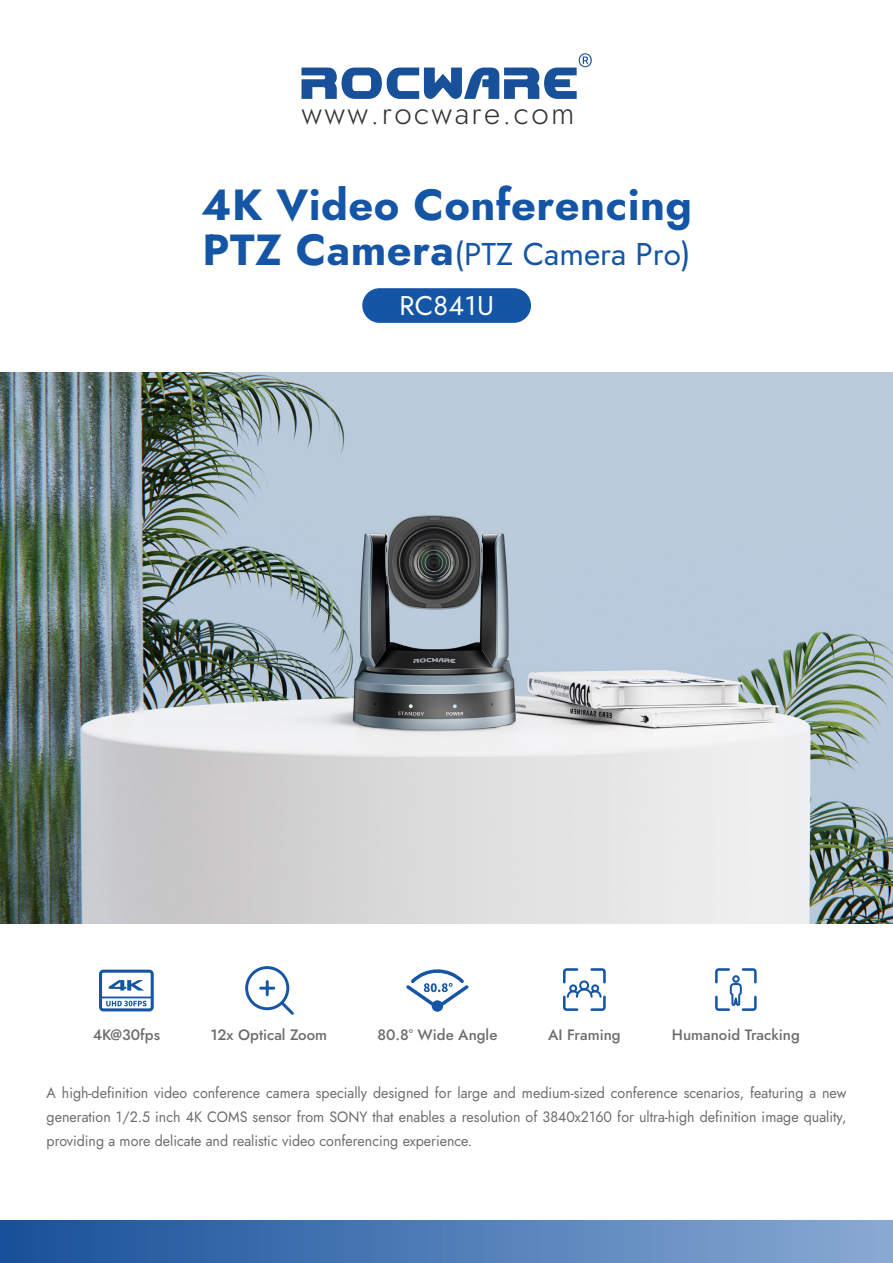
<style>
.page{position:relative;width:893px;height:1263px;background:#fff}
.page>*{position:absolute;margin:0;border:0;box-sizing:border-box;transform-origin:0 0}
.t1{font:700 43.5px "Jost";letter-spacing:.01em;color:#1455a5}
.t2{font:31.5px "Jost";color:#1455a5}
.t3{font:300 31.5px "Jost";letter-spacing:.075em;color:#323333}
.t4{font:27px "Jost";letter-spacing:.01em;color:#fff}
.t5{font:15px/24px "Jost";color:#6c6d6e;text-align:justify;scale:.95 1}
.t6{font:500 15px "Jost";color:#6c6d6e}
.s1{font-weight:700;font-size:43.5px}
</style>
<div class="page">
<img style="left:0;top:373px;width:893px;height:550px">
<svg style="left:245px;top:966px;width:49px;height:49px"></svg>
<hr style="left:266px;top:981px;width:3px;height:14px;background:#1455a5">
<svg style="left:432px;top:1000px;width:11px;height:12px"></svg>
<svg style="left:406px;top:969px;width:63px;height:40px"></svg>
<svg style="left:715px;top:968px;width:42px;height:43px"></svg>
<svg style="left:563px;top:968px;width:43px;height:43px"></svg>
<svg style="left:99px;top:970px;width:55px;height:41px"></svg>
<svg style="left:301px;top:53px;width:291px;height:46px"></svg>
<div style="left:362px;top:288px;width:169px;height:35px;background:#1455a5;border-radius:17px"></div>
<div style="left:0;top:1221px;width:893px;height:42px;background:linear-gradient(to right,#18509a,#89aad3)"></div>
<h2 class="t3" style="left:301px;top:92px;width:275px">www.rocware.com</h2>
<h1 class="t1" style="left:201px;top:175px;width:492px">4K Video Conferencing</h1>
<h2 class="t2" style="left:203px;top:232px;width:490px"><span class="s1">PTZ Camera</span>(PTZ Camera Pro)</h2>
<h3 class="t4" style="left:399px;top:287px;width:96px">RC841U</h3>
<p class="t6" style="left:93px;top:1025px;width:69px">4K@30fps</p>
<p class="t6" style="left:210px;top:1025px;width:118px">12x Optical Zoom</p>
<p class="t6" style="left:377px;top:1025px;width:121px">80.8° Wide Angle</p>
<p class="t6" style="left:548px;top:1025px;width:74px">AI Framing</p>
<p class="t6" style="left:672px;top:1025px;width:129px">Humanoid Tracking</p>
<p class="t5" style="left:47px;top:1081px;width:843px">A high-definition video conference camera specially designed for large and medium-sized conference scenarios, featuring a new generation 1/2.5 inch 4K COMS sensor from SONY that enables a resolution of 3840x2160 for ultra-high definition image quality, providing a more delicate and realistic video conferencing experience.</p>
</div>
